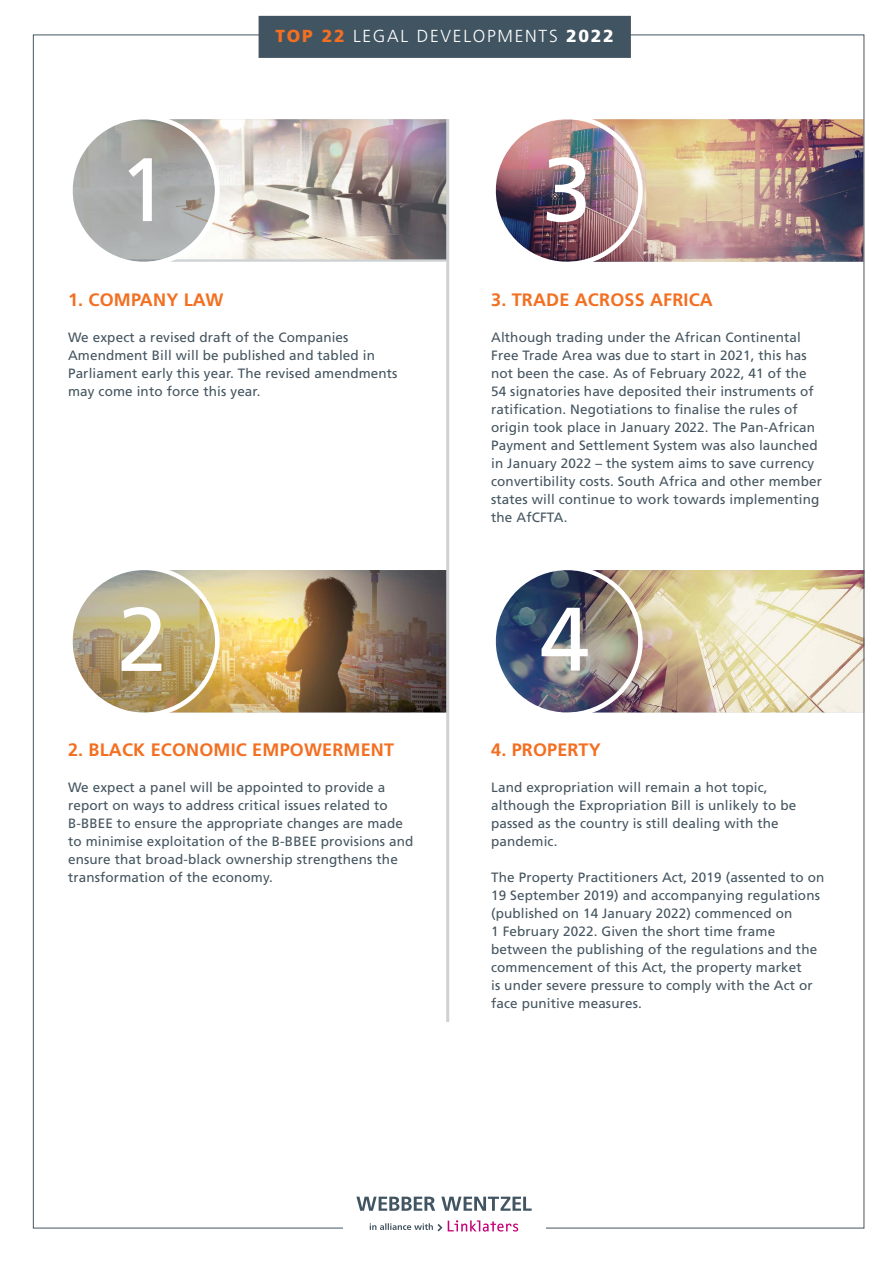
<style>
.page{position:relative;width:893px;height:1263px;background:#fff}
.page>*{position:absolute;margin:0;border:0;box-sizing:border-box;transform-origin:0 0}
.t1{font:90px "Frutiger LT Std";color:#fff}
.t2{font:700 18px "Frutiger LT Std";letter-spacing:.01em;color:#f36f21}
.t3{font:300 17.4px "Frutiger LT Std";letter-spacing:.1em;color:#fff}
.t4{font:13.5px/18px "Frutiger LT Std";letter-spacing:.01em;color:#455560}
.s1{font-weight:900;color:#f36f21}
.s2{font-weight:900}
</style>
<div class="page">
<img style="left:651px;top:119px;width:211px;height:143px">
<img style="left:651px;top:570px;width:211px;height:143px">
<svg style="left:356px;top:1196px;width:176px;height:15px"></svg>
<svg style="left:448px;top:1220px;width:70px;height:11px"></svg>
<svg style="left:370px;top:1223px;width:72px;height:8px"></svg>
<img style="left:228px;top:570px;width:218px;height:143px">
<img style="left:228px;top:119px;width:218px;height:140px">
<svg style="left:72px;top:119px;width:156px;height:143px"></svg>
<img style="left:495px;top:119px;width:156px;height:143px">
<img style="left:72px;top:570px;width:156px;height:143px">
<img style="left:495px;top:570px;width:156px;height:143px">
<hr style="left:446px;top:119px;width:3px;height:903px;background:#ced2d4">
<div style="left:259px;top:16px;width:372px;height:42px;background:#415461"></div>
<p class="t3" style="left:275px;top:26px;width:340px"><span class="s1">TOP 22</span> LEGAL DEVELOPMENTS <span class="s2">2022</span></p>
<h1 class="t1" style="left:119px;top:137px;width:52px">1</h1>
<h1 class="t1" style="left:542px;top:137px;width:52px">3</h1>
<h2 class="t2" style="left:68px;top:289px;width:157px">1. COMPANY LAW</h2>
<p class="t4" style="left:68px;top:328px;width:331px">We expect a revised draft of the Companies Amendment Bill will be published and tabled in Parliament early this year. The revised amendments may come into force this year.</p>
<h2 class="t2" style="left:491px;top:289px;width:223px">3. TRADE ACROSS AFRICA</h2>
<p class="t4" style="left:491px;top:328px;width:332px">Although trading under the African Continental Free Trade Area was due to start in 2021, this has not been the case. As of February 2022, 41 of the 54 signatories have deposited their instruments of ratification. Negotiations to finalise the rules of origin took place in January 2022. The Pan-African Payment and Settlement System was also launched in January 2022 – the system aims to save currency convertibility costs. South Africa and other member states will continue to work towards implementing the AfCFTA.</p>
<h1 class="t1" style="left:117px;top:587px;width:52px">2</h1>
<h1 class="t1" style="left:540px;top:586px;width:52px">4</h1>
<h2 class="t2" style="left:68px;top:739px;width:328px">2. BLACK ECONOMIC EMPOWERMENT</h2>
<p class="t4" style="left:68px;top:778px;width:347px">We expect a panel will be appointed to provide a report on ways to address critical issues related to B-BBEE to ensure the appropriate changes are made to minimise exploitation of the B-BBEE provisions and ensure that broad-black ownership strengthens the transformation of the economy.</p>
<h2 class="t2" style="left:491px;top:739px;width:111px">4. PROPERTY</h2>
<p class="t4" style="left:491px;top:778px;width:307px">Land expropriation will remain a hot topic, although the Expropriation Bill is unlikely to be passed as the country is still dealing with the pandemic.</p>
<p class="t4" style="left:491px;top:868px;width:335px">The Property Practitioners Act, 2019 (assented to on 19 September 2019) and accompanying regulations (published on 14 January 2022) commenced on<br>1 February 2022. Given the short time frame between the publishing of the regulations and the commencement of this Act, the property market<br>is under severe pressure to comply with the Act or face punitive measures.</p>
</div>
